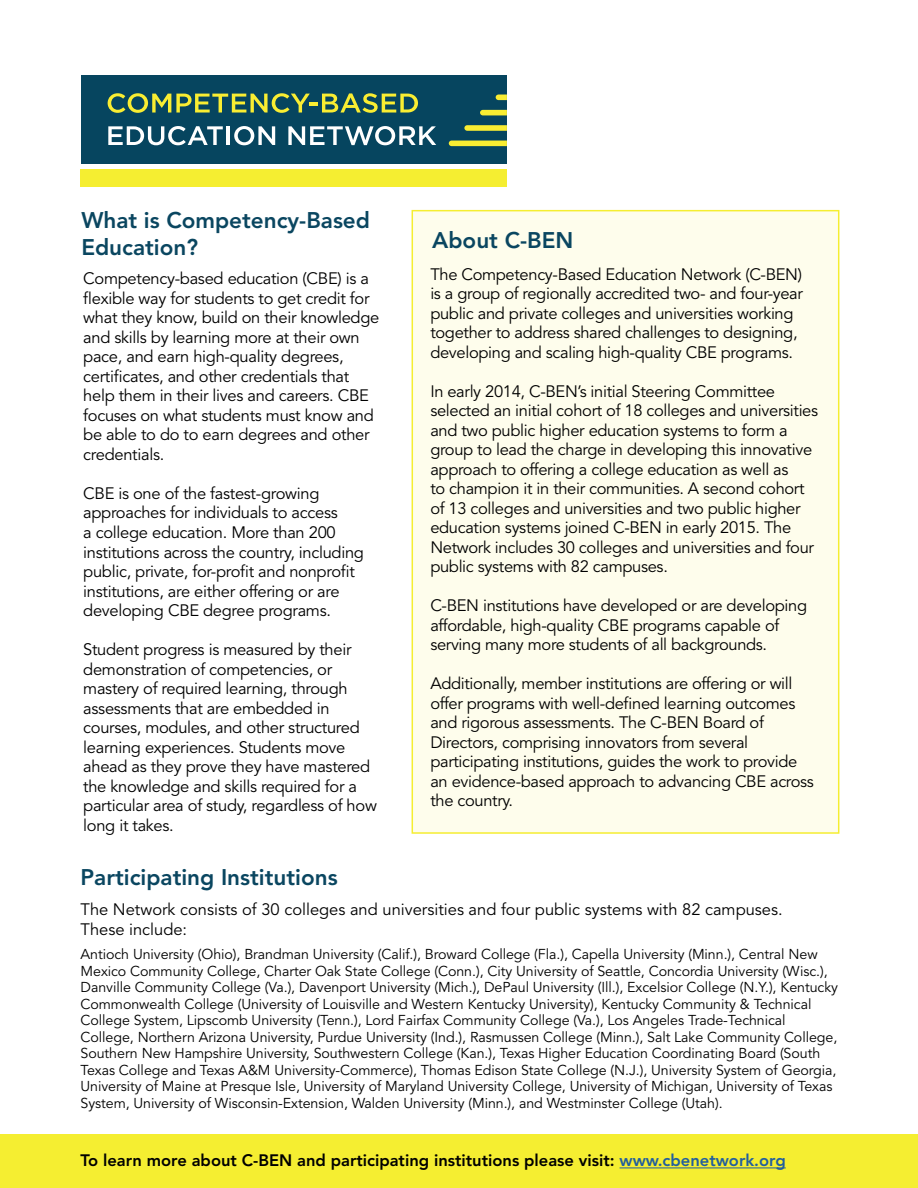
<style>
.page{position:relative;width:918px;height:1188px;background:#fff}
.page>*{position:absolute;margin:0;border:0;box-sizing:border-box;transform-origin:0 0}
.t1{font:800 22.5px/27px "Avenir LT Std";color:#0a4660}
.t2{font:16.5px/19.5px "Avenir LT Std";letter-spacing:-.02em;color:#000}
.t3{font:16.5px/19.8px "Avenir LT Std";color:#000}
.t4{font:800 16.5px "Avenir LT Std";color:#000}
.t5{font:14.25px/16.5px "Avenir LT Std";letter-spacing:-.005em;color:#000}
.s1{color:#215e9e}
</style>
<div class="page">
<div style="left:0;top:1134px;width:918px;height:54px;background:#f5ee31"></div>
<div style="left:412px;top:210px;width:427px;height:624px;background:#fefdec;border:2px solid #f5ee31"></div>
<div style="left:81px;top:170px;width:426px;height:17px;background:#f5ee31"></div>
<hr style="left:620px;top:1168px;width:166px;height:1px;background:#215e9e">
<div style="left:81px;top:75px;width:426px;height:89px;background:#06455f"></div>
<svg style="left:108px;top:126px;width:115px;height:19px"></svg>
<hr style="left:227px;top:126px;width:3px;height:19px;background:#fff">
<svg style="left:234px;top:126px;width:41px;height:19px"></svg>
<svg style="left:288px;top:126px;width:148px;height:19px"></svg>
<svg style="left:108px;top:93px;width:310px;height:20px"></svg>
<svg style="left:449px;top:141px;width:58px;height:5px"></svg>
<svg style="left:464px;top:125px;width:43px;height:6px"></svg>
<svg style="left:480px;top:110px;width:27px;height:5px"></svg>
<svg style="left:496px;top:95px;width:11px;height:5px"></svg>
<h1 class="t1" style="left:81px;top:207px;width:290px">What is Competency-Based<br>Education?</h1>
<p class="t2" style="left:83px;top:269px;width:298px">Competency-based education (CBE) is a flexible way for students to get credit for what they know, build on their knowledge and skills by learning more at their own pace, and earn high-quality degrees, certificates, and other credentials that help them in their lives and careers. CBE focuses on what students must know and be able to do to earn degrees and other credentials.</p>
<p class="t2" style="left:83px;top:484px;width:282px">CBE is one of the fastest-growing approaches for individuals to access<br>a college education. More than 200 institutions across the country, including public, private, for-profit and nonprofit institutions, are either offering or are developing CBE degree programs.</p>
<p class="t2" style="left:83px;top:640px;width:295px">Student progress is measured by their demonstration of competencies, or mastery of required learning, through assessments that are embedded in courses, modules, and other structured learning experiences. Students move ahead as they prove they have mastered the knowledge and skills required for a particular area of study, regardless of how long it takes.</p>
<h1 class="t1" style="left:81px;top:864px;width:259px">Participating Institutions</h1>
<h1 class="t1" style="left:432px;top:227px;width:143px">About C-BEN</h1>
<p class="t2" style="left:430px;top:265px;width:374px">The Competency-Based Education Network (C-BEN) is a group of regionally accredited two- and four-year public and private colleges and universities working together to address shared challenges to designing, developing and scaling high-quality CBE programs.</p>
<p class="t2" style="left:430px;top:382px;width:389px">In early 2014, C-BEN’s initial Steering Committee selected an initial cohort of 18 colleges and universities and two public higher education systems to form a group to lead the charge in developing this innovative approach to offering a college education as well as<br>to champion it in their communities. A second cohort of 13 colleges and universities and two public higher education systems joined C-BEN in early 2015. The Network includes 30 colleges and universities and four public systems with 82 campuses.</p>
<p class="t2" style="left:430px;top:596px;width:378px">C-BEN institutions have developed or are developing affordable, high-quality CBE programs capable of serving many more students of all backgrounds.</p>
<p class="t2" style="left:430px;top:674px;width:385px">Additionally, member institutions are offering or will offer programs with well-defined learning outcomes and rigorous assessments. The C-BEN Board of Directors, comprising innovators from several participating institutions, guides the work to provide an evidence-based approach to advancing CBE across the country.</p>
<p class="t3" style="left:81px;top:900px;width:704px">The Network consists of 30 colleges and universities and four public systems with 82 campuses.<br>These include:</p>
<p class="t5" style="left:81px;top:946px;width:759px">Antioch University (Ohio), Brandman University (Calif.), Broward College (Fla.), Capella University (Minn.), Central New Mexico Community College, Charter Oak State College (Conn.), City University of Seattle, Concordia University (Wisc.), Danville Community College (Va.), Davenport University (Mich.), DePaul University (Ill.), Excelsior College (N.Y.), Kentucky Commonwealth College (University of Louisville and Western Kentucky University), Kentucky Community &amp; Technical College System, Lipscomb University (Tenn.), Lord Fairfax Community College (Va.), Los Angeles Trade-Technical College, Northern Arizona University, Purdue University (Ind.), Rasmussen College (Minn.), Salt Lake Community College, Southern New Hampshire University, Southwestern College (Kan.), Texas Higher Education Coordinating Board (South Texas College and Texas A&amp;M University-Commerce), Thomas Edison State College (N.J.), University System of Georgia, University of Maine at Presque Isle, University of Maryland University College, University of Michigan, University of Texas System, University of Wisconsin-Extension, Walden University (Minn.), and Westminster College (Utah).</p>
<p class="t4" style="left:81px;top:1151px;width:707px">To learn more about C-BEN and participating institutions please visit: <span class="s1">www.cbenetwork.org</span></p>
</div>
